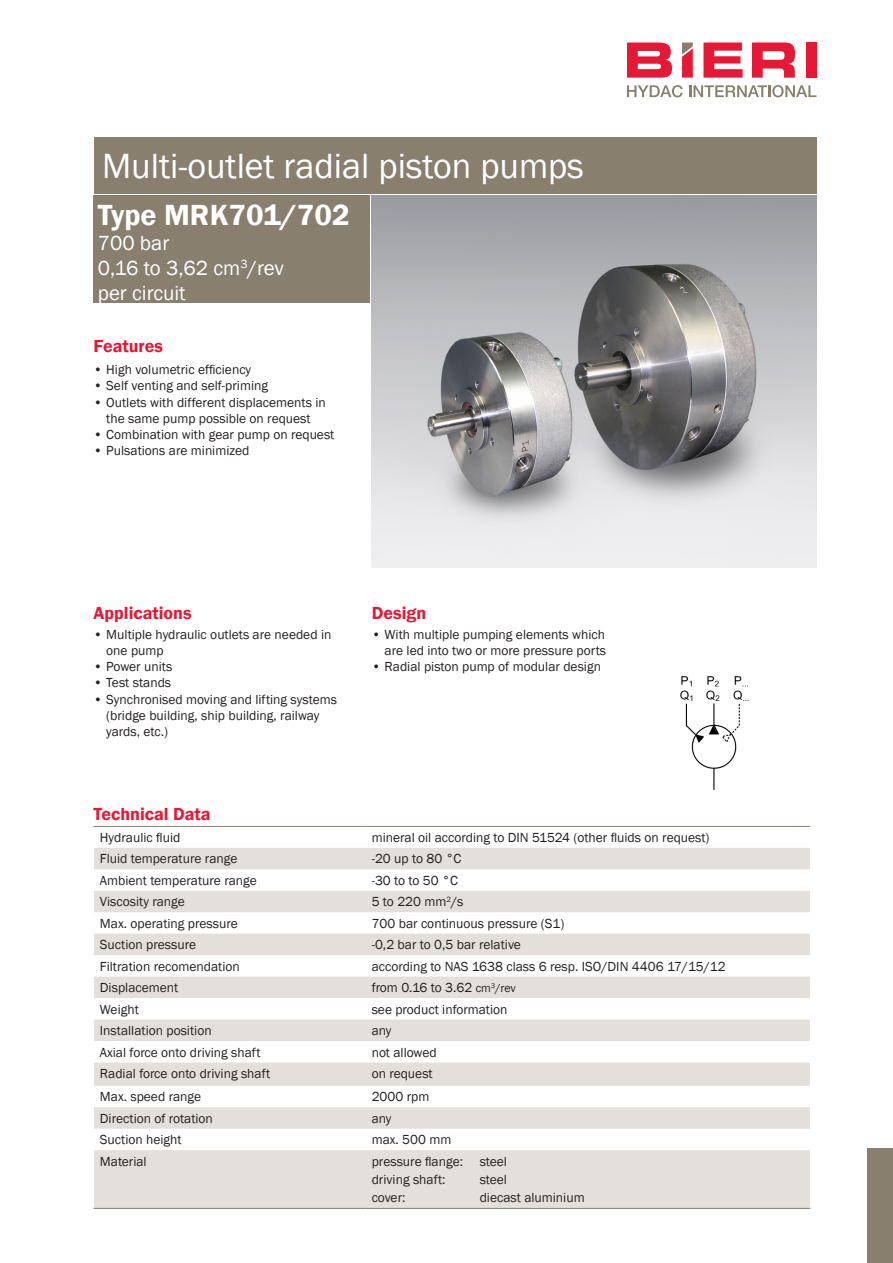
<style>
.page{position:relative;width:893px;height:1263px;background:#fff}
.page>*{position:absolute;margin:0;border:0;box-sizing:border-box;transform-origin:0 0}
._01_Titelseite_Titel{font:36px "Franklin Gothic";color:#fff}
._02_Titelseite_Unter{font:600 30px "Franklin Gothic";color:#fff}
._03_Titelseite_Unter{font:21px "Franklin Gothic";color:#fff}
._04_Titel_rot{font:600 18px "Franklin Gothic";color:#e51836}
._07_2_Grundtext_Tabe{font:13.5px/16.2px "Franklin Gothic";color:#231f20}
.s1{font-size:12px}
</style>
<div class="page">
<div style="left:806px;top:43px;width:10px;height:35px;background:#e51836"></div>
<svg style="left:682px;top:43px;width:11px;height:35px"></svg>
<svg style="left:627px;top:43px;width:45px;height:35px"></svg>
<svg style="left:703px;top:43px;width:39px;height:35px"></svg>
<svg style="left:752px;top:43px;width:43px;height:35px"></svg>
<svg style="left:627px;top:85px;width:56px;height:12px"></svg>
<svg style="left:689px;top:85px;width:127px;height:12px"></svg>
<div style="left:94px;top:137px;width:722px;height:56px;background:#887f6f"></div>
<div style="left:94px;top:195px;width:276px;height:108px;background:#887f6f"></div>
<div style="left:867px;top:1148px;width:26px;height:115px;background:#887f6f"></div>
<img style="left:372px;top:196px;width:444px;height:371px">
<img style="left:680px;top:676px;width:68px;height:114px">
<svg style="left:94px;top:848px;width:716px;height:360px;fill:#e3e0db"></svg>
<hr style="left:94px;top:1208px;width:272px;height:1px;background:#887f6f">
<hr style="left:366px;top:1208px;width:444px;height:1px;background:#887f6f">
<hr style="left:94px;top:826px;width:272px;height:1px;background:#887f6f">
<hr style="left:366px;top:826px;width:444px;height:1px;background:#887f6f">
<p class="_01_Titelseite_Titel" style="left:102px;top:144px;width:483px">Multi-outlet radial piston pumps</p>
<p class="_02_Titelseite_Unter" style="left:98px;top:196px;width:253px">Type MRK701/702</p>
<p class="_03_Titelseite_Unter" style="left:98px;top:230px;width:73px">700 bar</p>
<p class="_03_Titelseite_Unter" style="left:98px;top:255px;width:188px">0,16 to 3,62 cm<sup>3</sup>/rev</p>
<p class="_03_Titelseite_Unter" style="left:98px;top:280px;width:89px">per circuit</p>
<p class="_04_Titel_rot" style="left:94px;top:335px;width:71px">Features</p>
<p class="_07_2_Grundtext_Tabe" style="left:94px;top:362px;width:159px">• High volumetric efficiency</p>
<p class="_07_2_Grundtext_Tabe" style="left:94px;top:378px;width:176px">• Self venting and self-priming</p>
<p class="_07_2_Grundtext_Tabe" style="left:94px;top:394px;width:234px;text-align:center">• Outlets with different displacements in the same pump possible on request</p>
<p class="_07_2_Grundtext_Tabe" style="left:94px;top:427px;width:242px">• Combination with gear pump on request</p>
<p class="_07_2_Grundtext_Tabe" style="left:94px;top:443px;width:157px">• Pulsations are minimized</p>
<p class="_04_Titel_rot" style="left:94px;top:601px;width:100px">Applications</p>
<p class="_07_2_Grundtext_Tabe" style="left:106px;top:626px;width:227px;text-indent:-13px">• Multiple hydraulic outlets are needed in one pump</p>
<p class="_07_2_Grundtext_Tabe" style="left:94px;top:659px;width:80px">• Power units</p>
<p class="_07_2_Grundtext_Tabe" style="left:94px;top:675px;width:79px">• Test stands</p>
<p class="_07_2_Grundtext_Tabe" style="left:106px;top:691px;width:232px;text-indent:-13px">• Synchronised moving and lifting systems (bridge building, ship building, railway yards, etc.)</p>
<p class="_04_Titel_rot" style="left:94px;top:802px;width:119px">Technical Data</p>
<p class="_04_Titel_rot" style="left:372px;top:601px;width:56px">Design</p>
<p class="_07_2_Grundtext_Tabe" style="left:372px;top:626px;width:236px;text-align:right">• With multiple pumping elements which are led into two or more pressure ports</p>
<p class="_07_2_Grundtext_Tabe" style="left:372px;top:659px;width:231px">• Radial piston pump of modular design</p>
<p class="_07_2_Grundtext_Tabe" style="left:100px;top:829px;width:82px">Hydraulic fluid</p>
<p class="_07_2_Grundtext_Tabe" style="left:372px;top:829px;width:339px">mineral oil according to DIN 51524 (other fluids on request)</p>
<p class="_07_2_Grundtext_Tabe" style="left:100px;top:851px;width:139px">Fluid temperature range</p>
<p class="_07_2_Grundtext_Tabe" style="left:372px;top:851px;width:91px">-20 up to 80 °C</p>
<p class="_07_2_Grundtext_Tabe" style="left:100px;top:872px;width:159px">Ambient temperature range</p>
<p class="_07_2_Grundtext_Tabe" style="left:372px;top:872px;width:88px">-30 to to 50 °C</p>
<p class="_07_2_Grundtext_Tabe" style="left:100px;top:894px;width:86px">Viscosity range</p>
<p class="_07_2_Grundtext_Tabe" style="left:372px;top:894px;width:93px">5 to 220 mm<sup>2</sup>/s</p>
<p class="_07_2_Grundtext_Tabe" style="left:100px;top:915px;width:140px">Max. operating pressure</p>
<p class="_07_2_Grundtext_Tabe" style="left:372px;top:915px;width:194px">700 bar continuous pressure (S1)</p>
<p class="_07_2_Grundtext_Tabe" style="left:100px;top:937px;width:98px">Suction pressure</p>
<p class="_07_2_Grundtext_Tabe" style="left:372px;top:937px;width:151px">-0,2 bar to 0,5 bar relative</p>
<p class="_07_2_Grundtext_Tabe" style="left:100px;top:958px;width:141px">Filtration recomendation</p>
<p class="_07_2_Grundtext_Tabe" style="left:372px;top:958px;width:355px">according to NAS 1638 class 6 resp. ISO/DIN 4406 17/15/12</p>
<p class="_07_2_Grundtext_Tabe" style="left:100px;top:980px;width:80px">Displacement</p>
<p class="_07_2_Grundtext_Tabe" style="left:372px;top:980px;width:146px">from 0.16 to 3.62 <span class="s1">cm</span><sup>3</sup><span class="s1">/rev</span></p>
<p class="_07_2_Grundtext_Tabe" style="left:100px;top:1001px;width:40px">Weight</p>
<p class="_07_2_Grundtext_Tabe" style="left:372px;top:1001px;width:137px">see product information</p>
<p class="_07_2_Grundtext_Tabe" style="left:100px;top:1023px;width:113px">Installation position</p>
<p class="_07_2_Grundtext_Tabe" style="left:372px;top:1023px;width:21px">any</p>
<p class="_07_2_Grundtext_Tabe" style="left:100px;top:1044px;width:162px">Axial force onto driving shaft</p>
<p class="_07_2_Grundtext_Tabe" style="left:372px;top:1044px;width:67px">not allowed</p>
<p class="_07_2_Grundtext_Tabe" style="left:100px;top:1066px;width:172px">Radial force onto driving shaft</p>
<p class="_07_2_Grundtext_Tabe" style="left:372px;top:1066px;width:63px">on request</p>
<p class="_07_2_Grundtext_Tabe" style="left:100px;top:1089px;width:103px">Max. speed range</p>
<p class="_07_2_Grundtext_Tabe" style="left:372px;top:1089px;width:59px">2000 rpm</p>
<p class="_07_2_Grundtext_Tabe" style="left:100px;top:1110px;width:114px">Direction of rotation</p>
<p class="_07_2_Grundtext_Tabe" style="left:372px;top:1110px;width:21px">any</p>
<p class="_07_2_Grundtext_Tabe" style="left:100px;top:1132px;width:83px">Suction height</p>
<p class="_07_2_Grundtext_Tabe" style="left:372px;top:1132px;width:81px">max. 500 mm</p>
<p class="_07_2_Grundtext_Tabe" style="left:100px;top:1153px;width:48px">Material</p>
<p class="_07_2_Grundtext_Tabe" style="left:372px;top:1153px;width:137px">pressure flange: steel</p>
<p class="_07_2_Grundtext_Tabe" style="left:372px;top:1171px;width:75px">driving shaft:</p>
<p class="_07_2_Grundtext_Tabe" style="left:480px;top:1171px;width:29px">steel</p>
<p class="_07_2_Grundtext_Tabe" style="left:372px;top:1189px;width:35px">cover:</p>
<p class="_07_2_Grundtext_Tabe" style="left:480px;top:1189px;width:106px">diecast aluminium</p>
</div>
